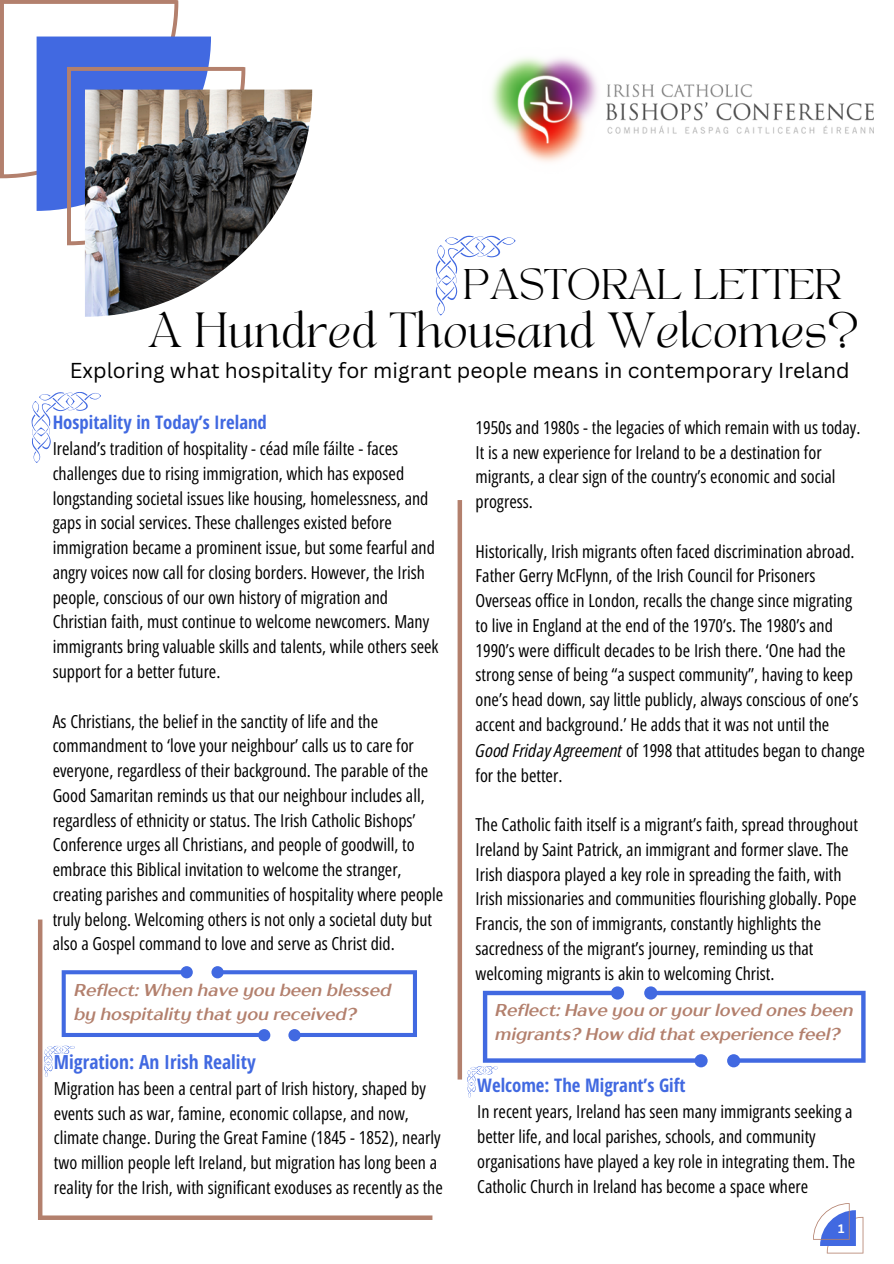
<style>
.page{position:relative;width:894px;height:1264px;background:#fff}
.page>*{position:absolute;margin:0;border:0;box-sizing:border-box;transform-origin:0 0}
.t1{font:34.5px "TANAEGEAN";color:#000}
.t2{font:30px "TANAEGEAN";color:#000}
.t3{font:21px "Canva Sans";color:#000}
.t4{font:700 19.5px "Open Sans Hebrew Condensed";color:#4169e1}
.t5{font:700 18.75px "Open Sans Hebrew Condensed";color:#4169e1}
.t6{font:18px/24.8px "Open Sans Hebrew Condensed";color:#000}
.t7{font:italic 700 17.1px/23.7px "TT Drugs";color:#b3806d}
.t8{font:700 12px "Canva Sans";color:#fff}
.s1{font-style:italic}
</style>
<div class="page">
<svg style="left:0;top:0;width:245px;height:245px"></svg>
<img style="left:85px;top:90px;width:227px;height:227px">
<svg style="left:813px;top:1203px;width:50px;height:50px"></svg>
<img style="left:491px;top:57px;width:382px;height:105px">
<svg style="left:42px;top:1215px;width:390px;height:4px;fill:#b3806d"></svg>
<svg style="left:435px;top:235px;width:80px;height:80px"></svg>
<svg style="left:31px;top:392px;width:70px;height:71px"></svg>
<hr style="left:38px;top:919px;width:4px;height:300px;background:#b3806d">
<div style="left:457px;top:500px;width:5px;height:579px;background:#b3806d"></div>
<svg style="left:644px;top:986px;width:13px;height:13px"></svg>
<svg style="left:610px;top:986px;width:14px;height:13px"></svg>
<svg style="left:211px;top:966px;width:13px;height:12px"></svg>
<div style="left:258px;top:1029px;width:12px;height:12px;background:#4169e1;border-radius:50%"></div>
<svg style="left:180px;top:966px;width:13px;height:12px"></svg>
<div style="left:288px;top:1029px;width:12px;height:12px;background:#4169e1;border-radius:50%"></div>
<svg style="left:62px;top:970px;width:355px;height:67px"></svg>
<svg style="left:44px;top:1045px;width:31px;height:32px"></svg>
<svg style="left:467px;top:990px;width:398px;height:107px"></svg>
<h1 class="t2" style="left:463px;top:267px;width:380px">PASTORAL LETTER</h1>
<p class="t1" style="left:148px;top:310px;width:711px">A Hundred Thousand Welcomes?</p>
<p class="t3" style="left:70px;top:355px;width:781px">Exploring what hospitality for migrant people means in contemporary Ireland</p>
<p class="t5" style="left:53px;top:409px;width:216px">Hospitality in Today’s Ireland</p>
<p class="t6" style="left:53px;top:436px;width:387px">Ireland’s tradition of hospitality - céad míle fáilte - faces challenges due to rising immigration, which has exposed longstanding societal issues like housing, homelessness, and gaps in social services. These challenges existed before immigration became a prominent issue, but some fearful and angry voices now call for closing borders. However, the Irish people, conscious of our own history of migration and Christian faith, must continue to welcome newcomers. Many immigrants bring valuable skills and talents, while others seek support for a better future.</p>
<h2 class="t6" style="left:53px;top:709px;width:392px">As Christians, the belief in the sanctity of life and the commandment to ‘love your neighbour’ calls us to care for everyone, regardless of their background. The parable of the Good Samaritan reminds us that our neighbour includes all, regardless of ethnicity or status. The Irish Catholic Bishops’ Conference urges all Christians, and people of goodwill, to embrace this Biblical invitation to welcome the stranger, creating parishes and communities of hospitality where people truly belong. Welcoming others is not only a societal duty but also a Gospel command to love and serve as Christ did.</h2>
<p class="t7" style="left:74px;top:977px;width:318px">Reflect: When have you been blessed by hospitality that you received?</p>
<h4 class="t4" style="left:54px;top:1048px;width:203px">Migration: An Irish Reality</h4>
<p class="t6" style="left:54px;top:1076px;width:390px">Migration has been a central part of Irish history, shaped by events such as war, famine, economic collapse, and now, climate change. During the Great Famine (1845 - 1852), nearly two million people left Ireland, but migration has long been a reality for the Irish, with significant exoduses as recently as the</p>
<p class="t6" style="left:475px;top:415px;width:386px">1950s and 1980s - the legacies of which remain with us today.<br>It is a new experience for Ireland to be a destination for migrants, a clear sign of the country’s economic and social progress.</p>
<p class="t6" style="left:475px;top:539px;width:391px">Historically, Irish migrants often faced discrimination abroad.<br>Father Gerry McFlynn, of the Irish Council for Prisoners Overseas office in London, recalls the change since migrating to live in England at the end of the 1970’s. The 1980’s and 1990’s were difficult decades to be Irish there. ‘One had the strong sense of being “a suspect community”, having to keep one’s head down, say little publicly, always conscious of one’s accent and background.’ He adds that it was not until the <span class="s1">Good Friday Agreement</span> of 1998 that attitudes began to change for the better.</p>
<p class="t6" style="left:475px;top:812px;width:384px">The Catholic faith itself is a migrant’s faith, spread throughout Ireland by Saint Patrick, an immigrant and former slave. The Irish diaspora played a key role in spreading the faith, with Irish missionaries and communities flourishing globally. Pope Francis, the son of immigrants, constantly highlights the sacredness of the migrant’s journey, reminding us that welcoming migrants is akin to welcoming Christ.</p>
<p class="t7" style="left:495px;top:997px;width:360px">Reflect: Have you or your loved ones been migrants? How did that experience feel?</p>
<p class="t5" style="left:477px;top:1072px;width:210px">Welcome: The Migrant’s Gift</p>
<p class="t6" style="left:477px;top:1099px;width:379px">In recent years, Ireland has seen many immigrants seeking a better life, and local parishes, schools, and community organisations have played a key role in integrating them. The Catholic Church in Ireland has become a space where</p>
<h3 class="t8" style="left:838px;top:1219px;width:8px">1</h3>
</div>
